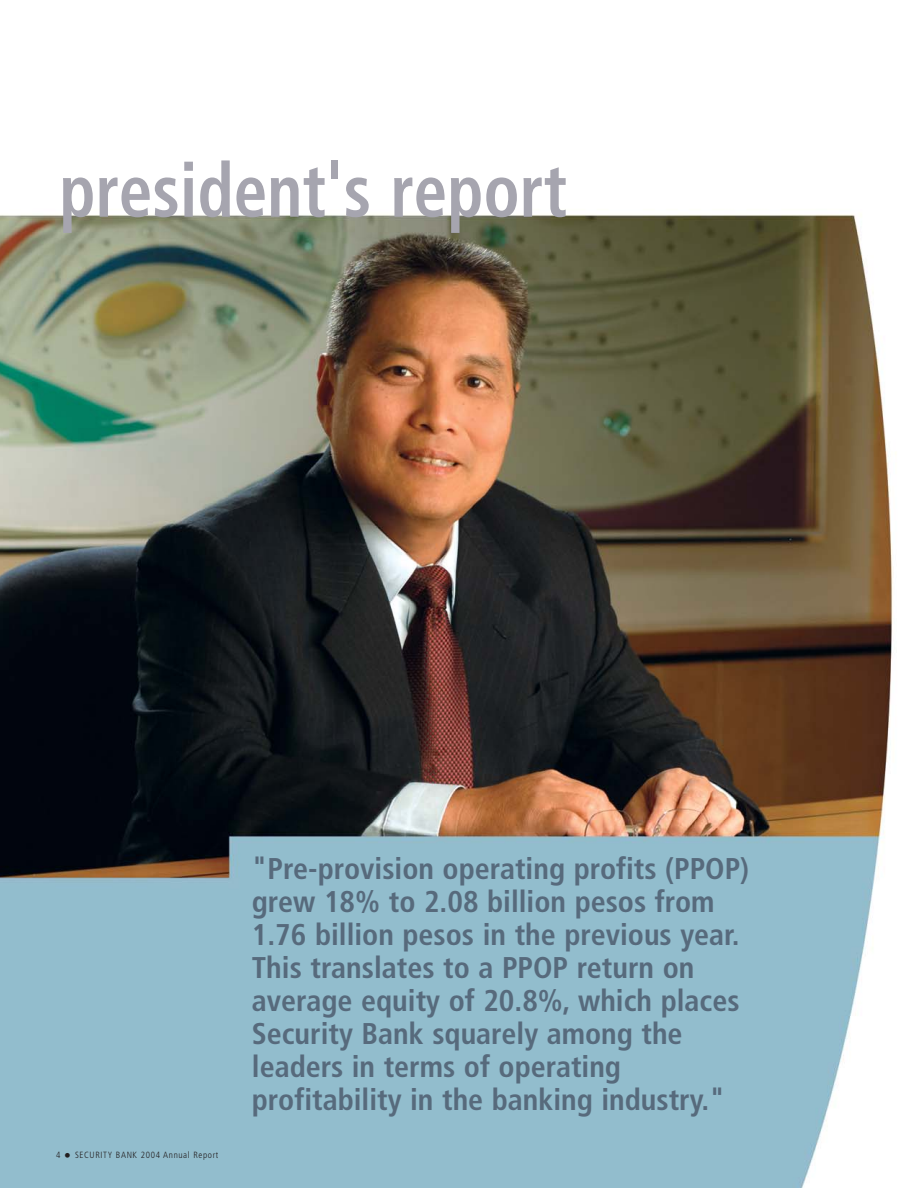
<style>
.page{position:relative;width:918px;height:1188px;background:#fff}
.page>*{position:absolute;margin:0;border:0;box-sizing:border-box;transform-origin:0 0}
.t1{font:700 condensed 75px "Frutiger";color:#a6a5af;scale:.9 1}
.t2{font:700 condensed 30px/33px "Frutiger";color:#576a7c}
.t3{font:300 condensed 9px "Frutiger";letter-spacing:.07em;color:#231f20}
.s1{font-size:13.5px}
</style>
<div class="page">
<img style="left:0;top:214px;width:893px;height:974px">
<h1 class="t1" style="left:59px;top:160px;width:566px">president's report</h1>
<p class="t3" style="left:56px;top:1152px;width:164px">4 <span class="s1">•</span> SECURITY BANK 2004 Annual Report</p>
<p class="t2" style="left:252px;top:855px;width:499px">"Pre-provision operating profits (PPOP) grew 18% to 2.08 billion pesos from 1.76 billion pesos in the previous year.<br>This translates to a PPOP return on average equity of 20.8%, which places Security Bank squarely among the leaders in terms of operating profitability in the banking industry."</p>
</div>
